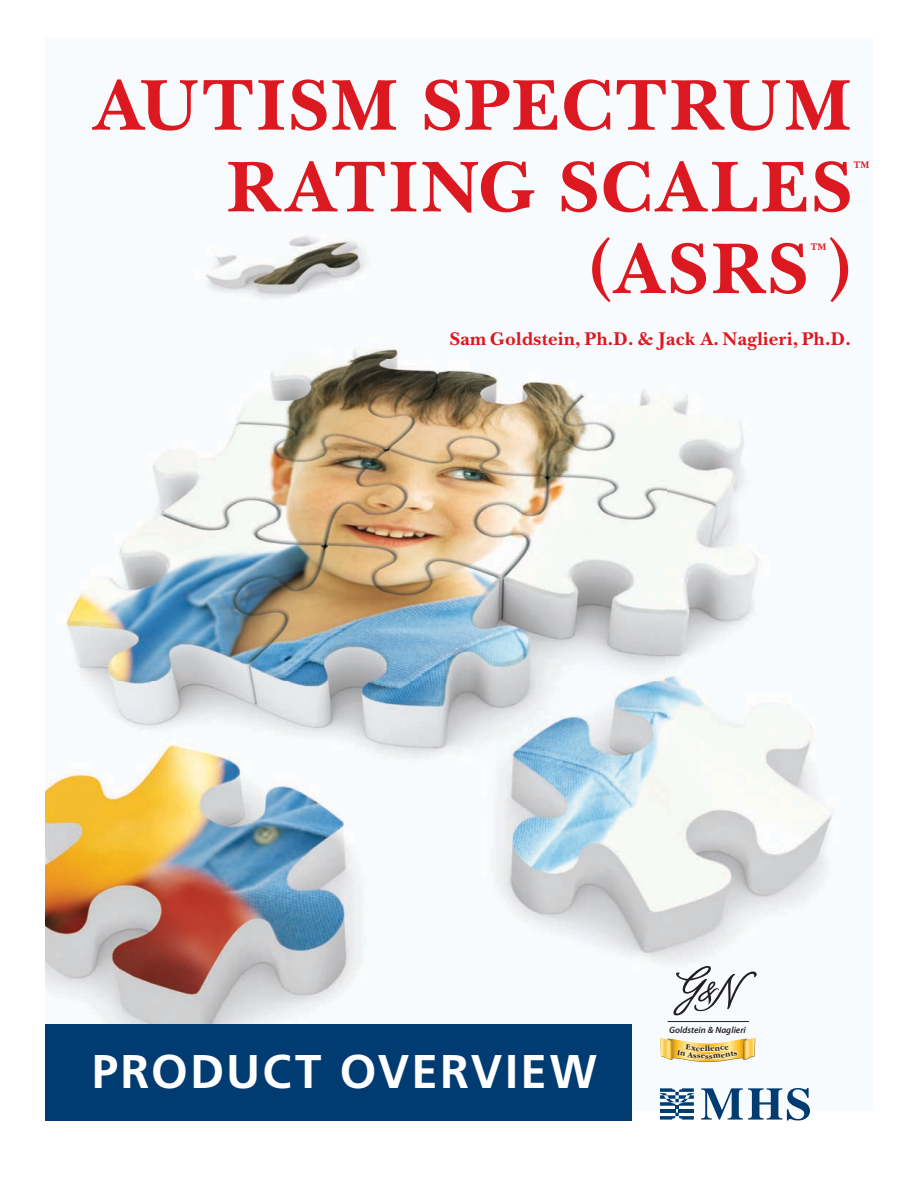
<style>
.page{position:relative;width:918px;height:1188px;background:#fff}
.page>*{position:absolute;margin:0;border:0;box-sizing:border-box;transform-origin:0 0}
.t1{font:700 75px "New Baskerville";letter-spacing:.045em;color:#dc1820}
.t2{font:700 47.25px "Frutiger";letter-spacing:.05em;color:#fff}
.t3{font:700 19.2px "New Baskerville";letter-spacing:.02em;color:#dc1820}
.t4{font:700 16.05px "New Baskerville";color:#dc1820}
.t5{font:italic 600 9.15px "Myriad Pro";letter-spacing:.005em;color:#231f20}
.t6{font:700 8.1px "Garamond";color:#231f20}
</style>
<div class="page">
<img style="left:46px;top:235px;width:788px;height:871px">
<div style="left:46px;top:1024px;width:586px;height:96px;background:#003c72"></div>
<svg style="left:701px;top:1088px;width:109px;height:32px"></svg>
<svg style="left:660px;top:1088px;width:34px;height:32px"></svg>
<svg style="left:673px;top:966px;width:84px;height:49px"></svg>
<hr style="left:668px;top:1021px;width:81px;height:1px;background:#231f20">
<svg style="left:660px;top:1037px;width:95px;height:26px"></svg>
<h1 class="t1" style="left:95px;top:62px;width:758px">AUTISM SPECTRUM</h1>
<h1 class="t1" style="left:227px;top:143px;width:627px">RATING SCALES</h1>
<h1 class="t1" style="left:585px;top:225px;width:225px">(ASRS</h1>
<p class="t4" style="left:810px;top:239px;width:18px">™</p>
<h1 class="t1" style="left:827px;top:220px;width:30px">)</h1>
<p class="t3" style="left:450px;top:328px;width:403px">Sam Goldstein, Ph.D. &amp; Jack A. Naglieri, Ph.D.</p>
<p class="t4" style="left:854px;top:158px;width:18px">™</p>
<h2 class="t2" style="left:92px;top:1044px;width:507px">PRODUCT OVERVIEW</h2>
<p class="t5" style="left:669px;top:1024px;width:78px">Goldstein &amp; Naglieri</p>
<p class="t6" style="left:708px;top:1044px;width:4px">l</p>
<p class="t6" style="left:705px;top:1052px;width:5px">s</p>
</div>
